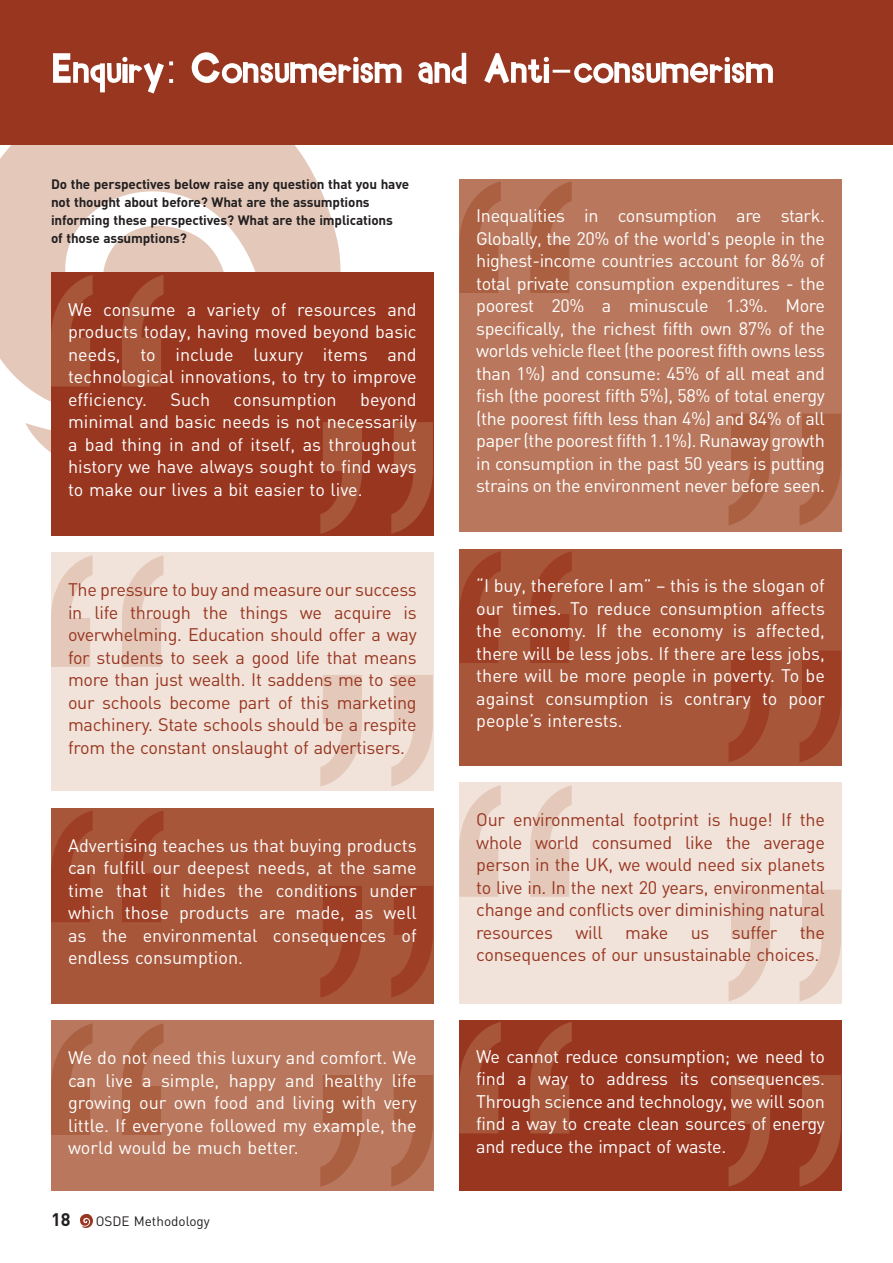
<style>
.page{position:relative;width:893px;height:1263px;background:#fff}
.page>*{position:absolute;margin:0;border:0;box-sizing:border-box;transform-origin:0 0}
.t1{font:18px/22.5px "DIN";color:#fff;text-align:justify}
.t2{font:18px/22.5px "DIN";letter-spacing:-.015em;color:#993620;text-align:justify}
.t3{font:700 18px "DIN";color:#231f20}
.t4{font:700 13.5px/18px "DIN";letter-spacing:-.01em;color:#231f20}
.t5{font:13.5px "DIN";color:#231f20}
</style>
<div class="page">
<img style="left:80px;top:1214px;width:13px;height:14px">
<img style="left:0;top:145px;width:340px;height:308px">
<div style="left:0;top:0;width:893px;height:145px;background:#993620"></div>
<svg style="left:53px;top:52px;width:720px;height:42px"></svg>
<div style="left:51px;top:272px;width:383px;height:263px;background:#993620"></div>
<svg style="left:320px;top:422px;width:113px;height:112px"></svg>
<svg style="left:51px;top:275px;width:113px;height:111px"></svg>
<div style="left:51px;top:552px;width:383px;height:239px;background:#f1e3da"></div>
<svg style="left:320px;top:675px;width:113px;height:112px"></svg>
<svg style="left:51px;top:555px;width:113px;height:112px"></svg>
<div style="left:459px;top:179px;width:383px;height:352px;background:#b9785d"></div>
<svg style="left:729px;top:414px;width:112px;height:111px"></svg>
<svg style="left:459px;top:181px;width:113px;height:112px"></svg>
<div style="left:459px;top:549px;width:383px;height:216px;background:#a8563a"></div>
<svg style="left:729px;top:651px;width:112px;height:111px"></svg>
<svg style="left:459px;top:551px;width:113px;height:112px"></svg>
<div style="left:51px;top:808px;width:383px;height:195px;background:#a8563a"></div>
<svg style="left:320px;top:886px;width:113px;height:111px"></svg>
<svg style="left:51px;top:811px;width:113px;height:111px"></svg>
<div style="left:459px;top:1020px;width:383px;height:171px;background:#993620"></div>
<svg style="left:729px;top:1075px;width:112px;height:112px"></svg>
<svg style="left:459px;top:1022px;width:113px;height:111px"></svg>
<div style="left:459px;top:782px;width:383px;height:221px;background:#f1e3da"></div>
<svg style="left:729px;top:890px;width:112px;height:111px"></svg>
<svg style="left:459px;top:785px;width:113px;height:112px"></svg>
<div style="left:51px;top:1020px;width:383px;height:171px;background:#b9785d"></div>
<svg style="left:320px;top:1075px;width:113px;height:112px"></svg>
<svg style="left:51px;top:1023px;width:113px;height:112px"></svg>
<p class="t4" style="left:51px;top:176px;width:360px">Do the perspectives below raise any question that you have not thought about before? What are the assumptions informing these perspectives? What are the implications<br>of those assumptions?</p>
<p class="t1" style="left:68px;top:298px;width:350px">We consume a variety of resources and products today, having moved beyond basic needs, to include luxury items and technological innovations, to try to improve efficiency.</p>
<p class="t1" style="left:170px;top:388px;width:41px">Such</p>
<p class="t1" style="left:234px;top:388px;width:105px">consumption</p>
<p class="t1" style="left:68px;top:388px;width:350px;text-indent:292px">beyond minimal and basic needs is not necessarily a bad thing in and of itself, as throughout history we have always sought to find ways to make our lives a bit easier to live.</p>
<p class="t2" style="left:68px;top:579px;width:350px">The pressure to buy and measure our success in life through the things we acquire is overwhelming. Education should offer a way for students to seek a good life that means more than just wealth. It saddens me to see our schools become part of this marketing machinery. State schools should be a respite from the constant onslaught of advertisers.</p>
<p class="t1" style="left:68px;top:834px;width:350px">Advertising teaches us that buying products can fulfill our deepest needs, at the same time that it hides the conditions under which those products are made, as well as the environmental consequences of endless consumption.</p>
<p class="t1" style="left:68px;top:1047px;width:350px">We do not need this luxury and comfort. We can live a simple, happy and healthy life growing our own food and living with very little. If everyone followed my example, the world would be much better.</p>
<p class="t3" style="left:51px;top:1210px;width:21px">18</p>
<p class="t5" style="left:96px;top:1214px;width:116px">OSDE Methodology</p>
<p class="t1" style="left:476px;top:205px;width:350px">Inequalities in consumption are stark.<br>Globally, the 20% of the world's people in the highest-income countries account for 86% of total private consumption expenditures - the poorest 20% a minuscule 1.3%. More specifically, the richest fifth own 87% of the worlds vehicle fleet (the poorest fifth owns less than 1%) and consume: 45% of all meat and fish (the poorest fifth 5%), 58% of total energy (the poorest fifth less than 4%) and 84% of all paper (the poorest fifth 1.1%). Runaway growth in consumption in the past 50 years is putting strains on the environment never before seen.</p>
<p class="t1" style="left:476px;top:575px;width:350px">“I buy, therefore I am” – this is the slogan of our times. To reduce consumption affects the economy. If the economy is affected, there will be less jobs. If there are less jobs, there will be more people in poverty. To be against consumption is contrary to poor people’s interests.</p>
<p class="t2" style="left:476px;top:809px;width:350px">Our environmental footprint is huge! If the whole world consumed like the average person in the UK, we would need six planets to live in. In the next 20 years, environmental change and conflicts over diminishing natural resources will make us suffer the consequences of our unsustainable choices.</p>
<p class="t1" style="left:476px;top:1045px;width:350px">We cannot reduce consumption; we need to find a way to address its consequences.<br>Through science and technology, we will soon find a way to create clean sources of energy and reduce the impact of waste.</p>
</div>
